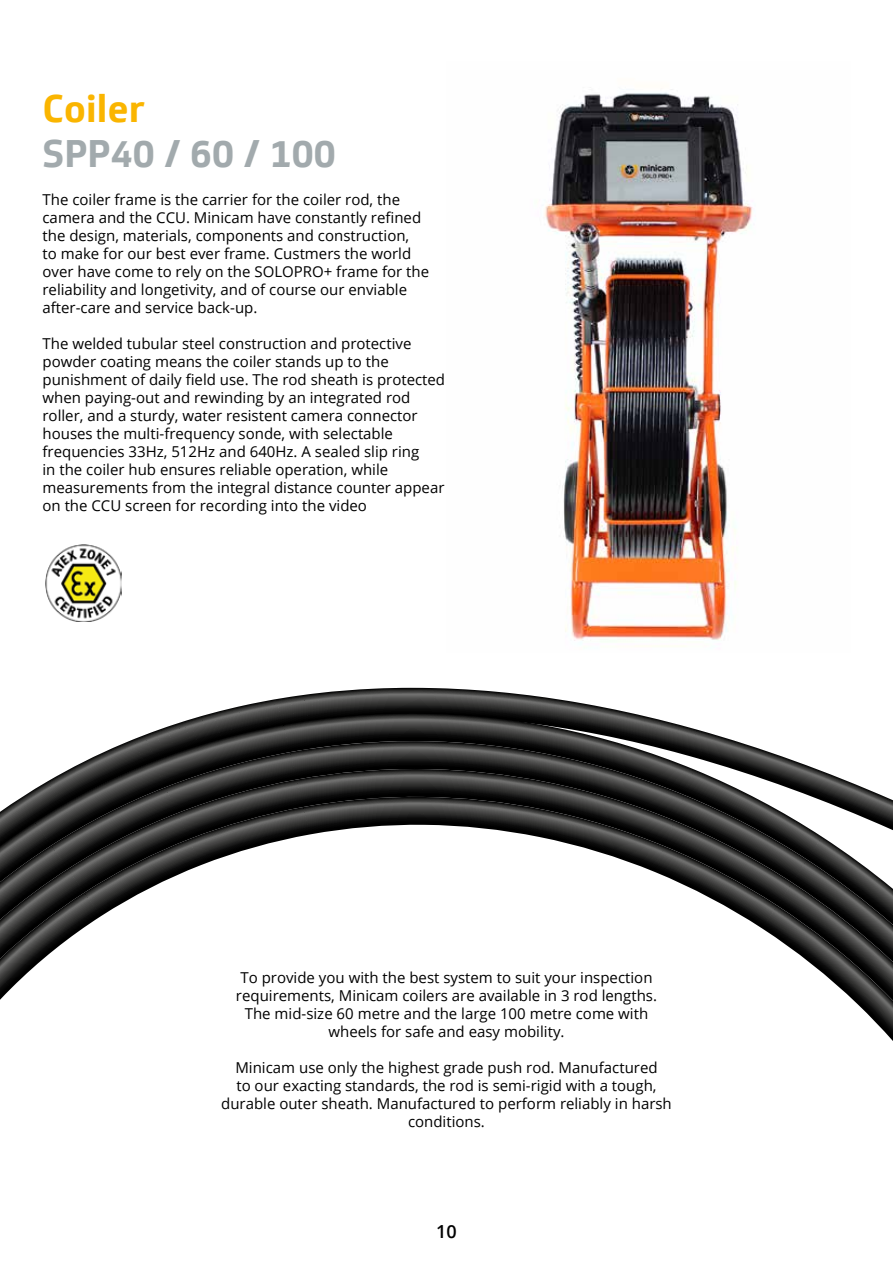
<style>
.page{position:relative;width:893px;height:1263px;background:#fff}
.page>*{position:absolute;margin:0;border:0;box-sizing:border-box;transform-origin:0 0}
.t1{font:700 37.5px "Soleto";color:#a2aaad}
.t2{font:700 37.5px "Soleto";color:#fab500}
.t3{font:600 18px "Open Sans";color:#000}
.t4{font:15px/18px "Open Sans";color:#000;text-align:center}
</style>
<div class="page">
<svg style="left:213px;top:688px;width:418px;height:25px"></svg>
<svg style="left:129px;top:713px;width:606px;height:28px;background:#505050"></svg>
<svg style="left:70px;top:741px;width:746px;height:28px;background:#4b4a4a"></svg>
<svg style="left:22px;top:769px;width:864px;height:28px;background:#494949"></svg>
<svg style="left:0;top:797px;width:893px;height:244px"></svg>
<img style="left:861px;top:805px;width:32px;height:103px">
<img style="left:544px;top:89px;width:209px;height:558px">
<img style="left:45px;top:545px;width:77px;height:76px">
<h1 class="t2" style="left:43px;top:85px;width:104px">Coiler</h1>
<h1 class="t1" style="left:43px;top:130px;width:295px">SPP40 / 60 / 100</h1>
<p class="t4" style="left:43px;top:190px;width:388px;text-align:left">The coiler frame is the carrier for the coiler rod, the camera and the CCU. Minicam have constantly refined the design, materials, components and construction,<br>to make for our best ever frame. Custmers the world over have come to rely on the SOLOPRO+ frame for the reliability and longetivity, and of course our enviable after-care and service back-up.</p>
<p class="t4" style="left:43px;top:334px;width:404px;text-align:left">The welded tubular steel construction and protective powder coating means the coiler stands up to the punishment of daily field use. The rod sheath is protected when paying-out and rewinding by an integrated rod roller, and a sturdy, water resistent camera connector houses the multi-frequency sonde, with selectable frequencies 33Hz, 512Hz and 640Hz. A sealed slip ring<br>in the coiler hub ensures reliable operation, while measurements from the integral distance counter appear on the CCU screen for recording into the video</p>
<p class="t4" style="left:236px;top:968px;width:423px">To provide you with the best system to suit your inspection requirements, Minicam coilers are available in 3 rod lengths.<br>The mid-size 60 metre and the large 100 metre come with wheels for safe and easy mobility.</p>
<p class="t4" style="left:221px;top:1058px;width:452px">Minicam use only the highest grade push rod. Manufactured<br>to our exacting standards, the rod is semi-rigid with a tough, durable outer sheath. Manufactured to perform reliably in harsh conditions.</p>
<p class="t3" style="left:436px;top:1219px;width:22px">10</p>
</div>
